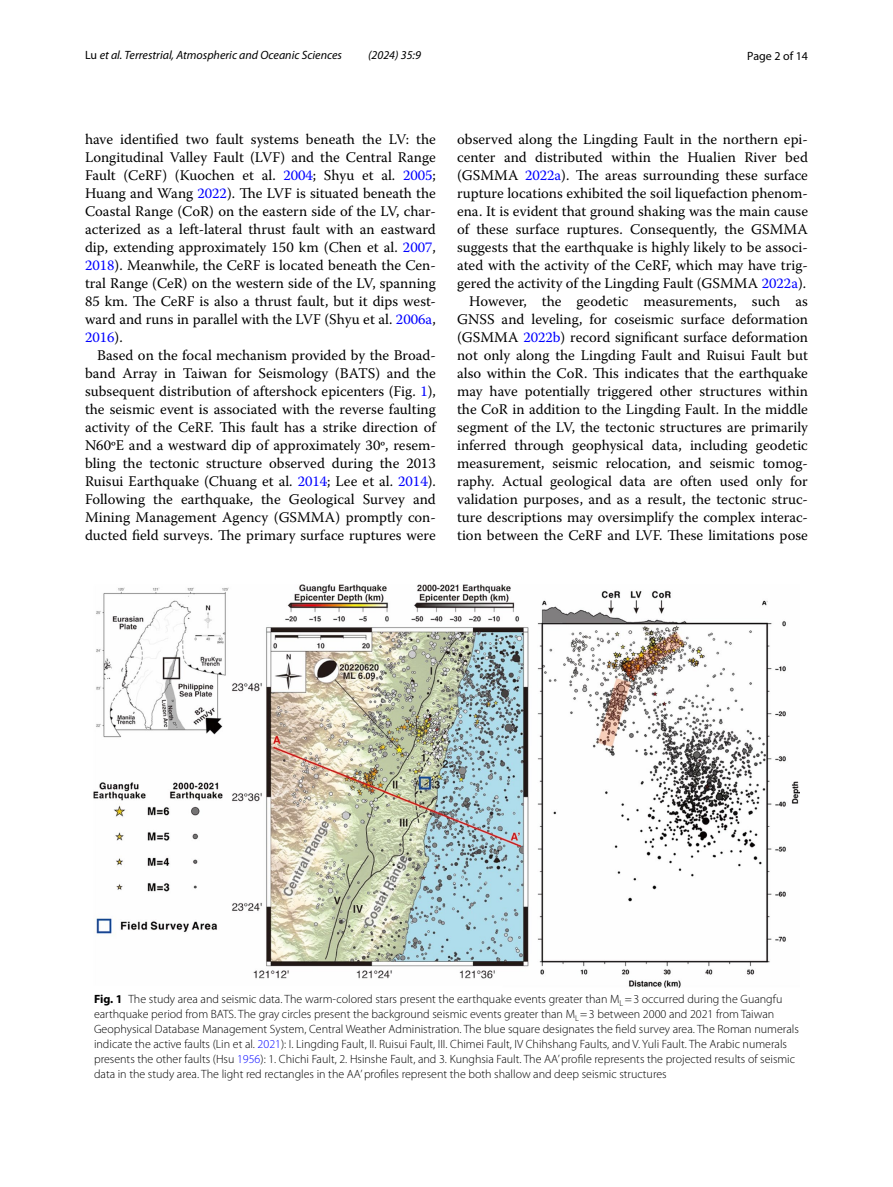
<style>
.page{position:relative;width:893px;height:1187px;background:#fff}
.page>*{position:absolute;margin:0;border:0;box-sizing:border-box;transform-origin:0 0}
.t1{font:14.7px/18px "Warnock Pro";color:#000;text-align:justify}
.t2{font:300 12px/15px "Myriad Pro";color:#000}
.t3{font:italic 12px "Myriad Pro";color:#000}
.t4{font:12px "Myriad Pro";color:#000}
.s1{font-style:normal}
.s2{color:#00f}
.s3{font-weight:700}
</style>
<div class="page">
<img style="left:94px;top:584px;width:705px;height:403px">
<p class="t3" style="left:85px;top:48px;width:258px"><span class="s1">Lu</span> et al. Terrestrial, Atmospheric and Oceanic Sciences</p>
<p class="t3" style="left:368px;top:48px;width:54px">(2024) 35:9</p>
<p class="t4" style="left:747px;top:48px;width:62px">Page 2 of 14</p>
<p class="t1" style="left:85px;top:130px;width:352px">have identified two fault systems beneath the LV: the Longitudinal Valley Fault (LVF) and the Central Range Fault (CeRF) (Kuochen et al. <span class="s2">2004</span>; Shyu et al. <span class="s2">2005</span>; Huang and Wang <span class="s2">2022</span>). The LVF is situated beneath the Coastal Range (CoR) on the eastern side of the LV, char&shy;acterized as a left-lateral thrust fault with an eastward dip, extending approximately 150 km (Chen et al. <span class="s2">2007</span>, <span class="s2">2018</span>). Meanwhile, the CeRF is located beneath the Cen&shy;tral Range (CeR) on the western side of the LV, spanning 85 km. The CeRF is also a thrust fault, but it dips west&shy;ward and runs in parallel with the LVF (Shyu et al. <span class="s2">2006a</span>, <span class="s2">2016</span>).</p>
<p class="t1" style="left:85px;top:346px;width:352px;text-indent:12px">Based on the focal mechanism provided by the Broad&shy;band Array in Taiwan for Seismology (BATS) and the subsequent distribution of aftershock epicenters (Fig. <span class="s2">1</span>), the seismic event is associated with the reverse faulting activity of the CeRF. This fault has a strike direction of N60ºE and a westward dip of approximately 30º, resem&shy;bling the tectonic structure observed during the 2013<br>Ruisui Earthquake (Chuang et al. <span class="s2">2014</span>; Lee et al. <span class="s2">2014</span>).<br>Following the earthquake, the Geological Survey and Mining Management Agency (GSMMA) promptly con&shy;ducted field surveys. The primary surface ruptures were</p>
<p class="t1" style="left:457px;top:130px;width:352px;text-align:right">observed along the Lingding Fault in the northern epi&shy;center and distributed within the Hualien River bed (GSMMA <span class="s2">2022a</span>). The areas surrounding these surface rupture locations exhibited the soil liquefaction phenom&shy;ena. It is evident that ground shaking was the main cause of these surface ruptures. Consequently, the GSMMA suggests that the earthquake is highly likely to be associ&shy;ated with the activity of the CeRF, which may have trig&shy;gered the activity of the Lingding Fault (GSMMA <span class="s2">2022a</span>).<br>However, the geodetic measurements, such as GNSS and leveling, for coseismic surface deformation (GSMMA <span class="s2">2022b</span>) record significant surface deformation not only along the Lingding Fault and Ruisui Fault but also within the CoR. This indicates that the earthquake may have potentially triggered other structures within the CoR in addition to the Lingding Fault. In the middle segment of the LV, the tectonic structures are primarily inferred through geophysical data, including geodetic measurement, seismic relocation, and seismic tomog&shy;raphy. Actual geological data are often used only for validation purposes, and as a result, the tectonic struc&shy;ture descriptions may oversimplify the complex interac&shy;tion between the CeRF and LVF. These limitations pose</p>
<p class="t2" style="left:94px;top:991px;width:706px"><span class="s3">Fig. 1</span> The study area and seismic data. The warm-colored stars present the earthquake events greater than -M<sub>L</sub> =3 occurred during the Guangfu earthquake period from BATS. The gray circles present the background seismic events greater than -M<sub>L</sub> =3 between 2000 and 2021 from Taiwan Geophysical Database Management System, Central Weather Administration. The blue square designates the field survey area. The Roman numerals indicate the active faults (Lin et al. <span class="s2">2021</span>): I. Lingding Fault, II. Ruisui Fault, III. Chimei Fault, IV Chihshang Faults, and V. Yuli Fault. The Arabic numerals presents the other faults (Hsu <span class="s2">1956</span>): 1. Chichi Fault, 2. Hsinshe Fault, and 3. Kunghsia Fault. The AA’ profile represents the projected results of seismic data in the study area. The light red rectangles in the AA’ profiles represent the both shallow and deep seismic structures</p>
</div>
